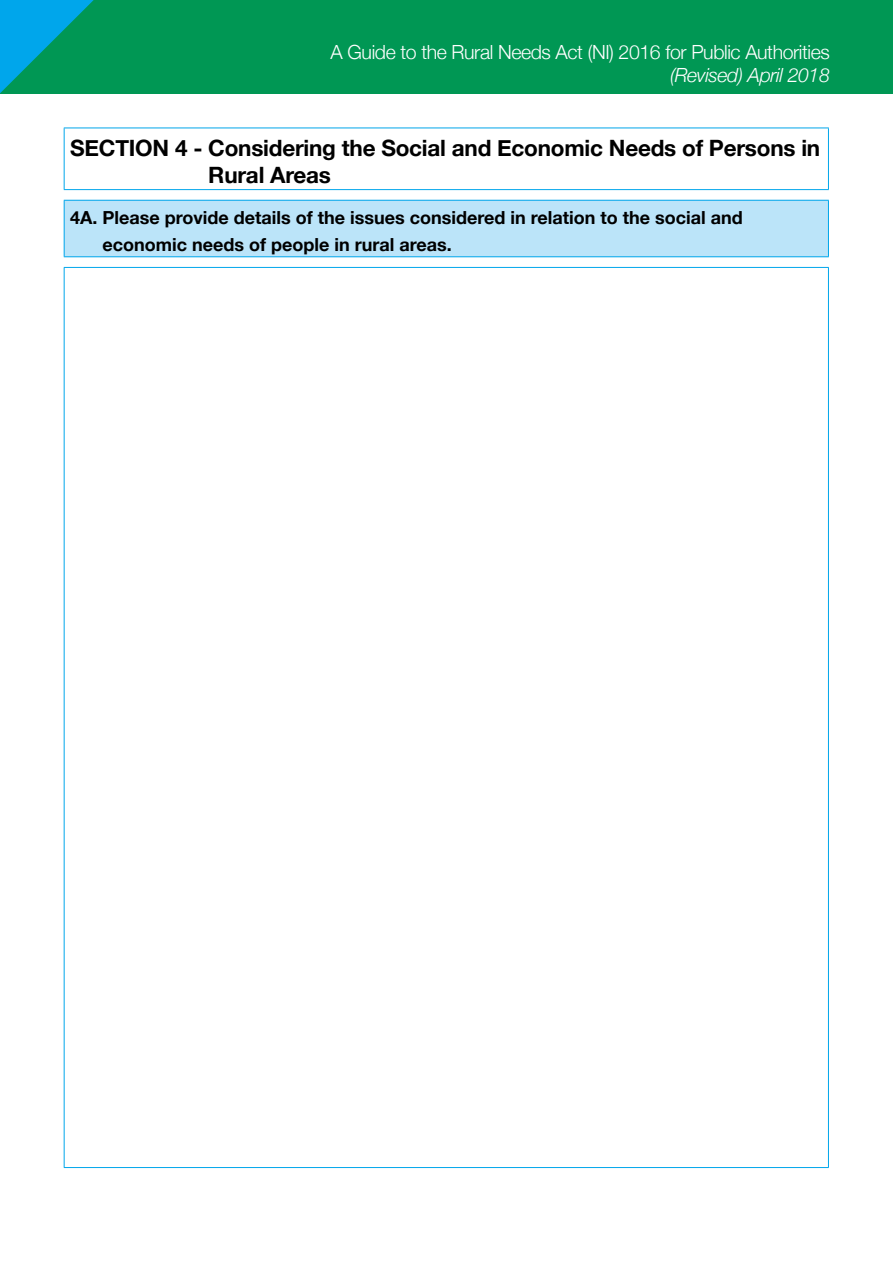
<style>
.page{position:relative;width:893px;height:1263px;background:#fff}
.page>*{position:absolute;margin:0;border:0;box-sizing:border-box;transform-origin:0 0}
.Sub_Header{font:700 22.5px/27px "Helvetica Neue";letter-spacing:-.01em;color:#000}
.t1{font:300 19.5px "Helvetica Neue";letter-spacing:-.02em;color:#fff}
.t2{font:italic 300 19.5px "Helvetica Neue";letter-spacing:-.02em;color:#fff}
.Body_text{font:700 18px/27px "Helvetica Neue";color:#000}
</style>
<div class="page">
<div style="left:0;top:0;width:893px;height:94px;background:#009754"></div>
<svg style="left:0;top:0;width:94px;height:93px"></svg>
<div style="left:64px;top:200px;width:764px;height:57px;background:#bbe4f9"></div>
<hr style="left:64px;top:128px;width:765px;height:1px;background:#00a6eb">
<hr style="left:64px;top:128px;width:1px;height:61px;background:#00a6eb">
<hr style="left:828px;top:128px;width:1px;height:61px;background:#00a6eb">
<hr style="left:64px;top:189px;width:765px;height:1px;background:#00a6eb">
<hr style="left:64px;top:200px;width:765px;height:1px;background:#00a6eb">
<hr style="left:64px;top:201px;width:1px;height:55px;background:#00a6eb">
<hr style="left:828px;top:201px;width:1px;height:55px;background:#00a6eb">
<hr style="left:64px;top:256px;width:765px;height:1px;background:#00a6eb">
<hr style="left:64px;top:267px;width:765px;height:1px;background:#00a6eb">
<hr style="left:64px;top:268px;width:1px;height:899px;background:#00a6eb">
<hr style="left:828px;top:268px;width:1px;height:899px;background:#00a6eb">
<hr style="left:64px;top:1167px;width:765px;height:1px;background:#00a6eb">
<p class="t1" style="left:331px;top:40px;width:501px">A Guide to the Rural Needs Act (NI) 2016 for Public Authorities</p>
<p class="t2" style="left:670px;top:63px;width:161px">(Revised) April 2018</p>
<p class="Sub_Header" style="left:208px;top:134px;width:613px;text-indent:-138px">SECTION 4 - Considering the Social and Economic Needs of Persons in<br>Rural Areas</p>
<p class="Body_text" style="left:103px;top:203px;width:642px;text-indent:-32px">4A. Please provide details of the issues considered in relation to the social and economic needs of people in rural areas.</p>
</div>
